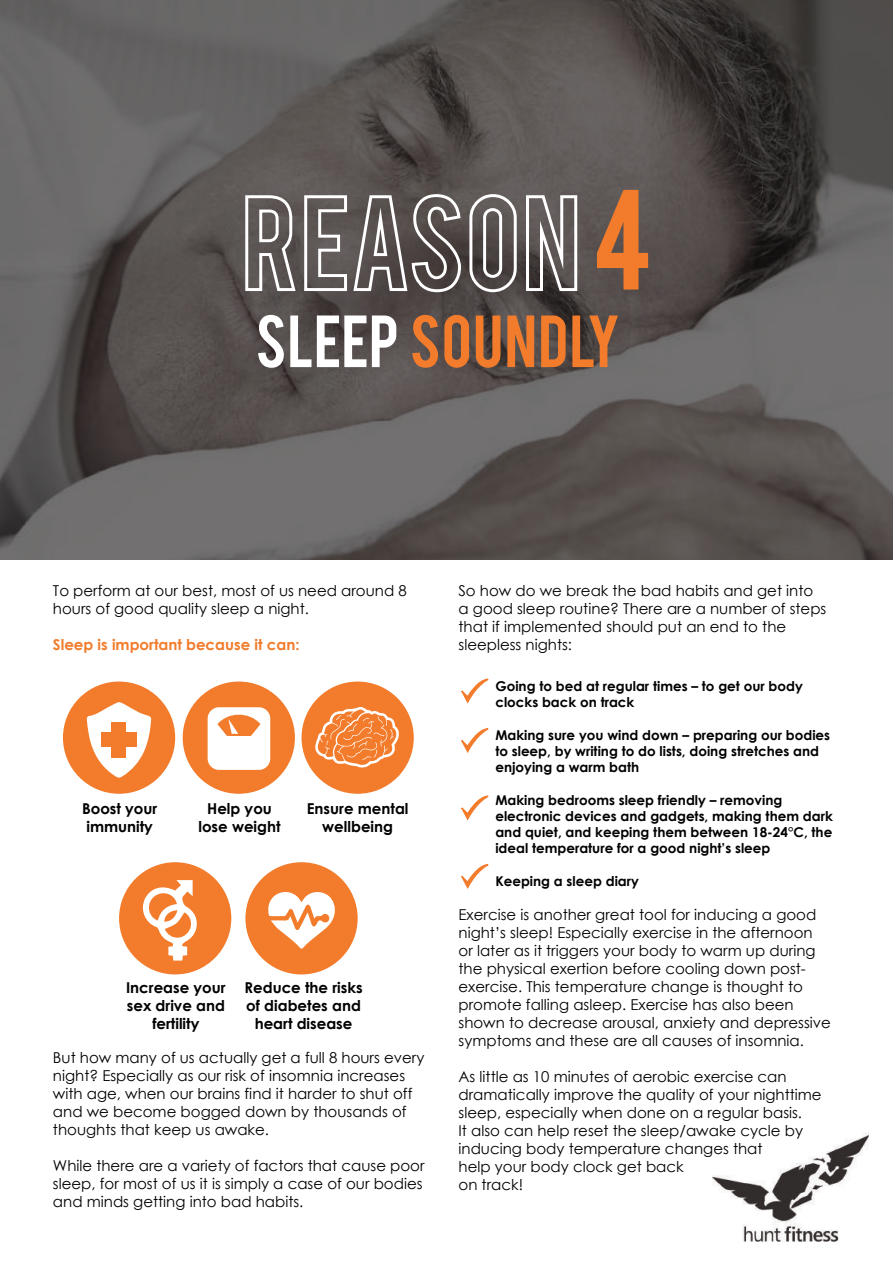
<style>
.page{position:relative;width:893px;height:1263px;background:#fff}
.page>*{position:absolute;margin:0;border:0;box-sizing:border-box;transform-origin:0 0}
.t1{font:111.9px "Bebas";color:#f27c2b}
.t2{font:57.9px "Bebas";letter-spacing:.02em;color:#f27c2b}
.t3{font:15px/18px "Century Gothic";color:#000}
.t4{font:700 15px/18px "Century Gothic";color:#000;text-align:center}
.t5{font:700 15px "Century Gothic";color:#f27c2b}
.t6{font:700 13.5px/16.2px "Century Gothic";color:#000}
.s1{color:#fff}
</style>
<div class="page">
<img style="left:712px;top:1133px;width:157px;height:109px">
<svg style="left:0;top:0;width:893px;height:559px;background:#5a5655"></svg>
<svg style="left:244px;top:194px;width:53px;height:98px"></svg>
<svg style="left:303px;top:0;width:159px;height:294px;background:#635e5c"></svg>
<svg style="left:468px;top:193px;width:50px;height:101px"></svg>
<svg style="left:524px;top:194px;width:55px;height:98px"></svg>
<div style="left:63px;top:681px;width:112px;height:113px;background:#f27c2b;border-radius:50%"></div>
<div style="left:183px;top:681px;width:112px;height:113px;background:#f27c2b;border-radius:50%"></div>
<div style="left:302px;top:681px;width:112px;height:113px;background:#f27c2b;border-radius:50%"></div>
<div style="left:119px;top:862px;width:112px;height:112px;background:#f27c2b;border-radius:50%"></div>
<div style="left:245px;top:862px;width:113px;height:112px;background:#f27c2b;border-radius:50%"></div>
<svg style="left:87px;top:702px;width:64px;height:76px"></svg>
<div style="left:112px;top:722px;width:14px;height:36px;background:#f27c2b"></div>
<div style="left:101px;top:732px;width:36px;height:14px;background:#f27c2b"></div>
<svg style="left:208px;top:707px;width:62px;height:63px"></svg>
<svg style="left:315px;top:707px;width:84px;height:60px"></svg>
<svg style="left:142px;top:880px;width:55px;height:80px"></svg>
<svg style="left:268px;top:892px;width:67px;height:57px"></svg>
<svg style="left:461px;top:679px;width:28px;height:25px"></svg>
<svg style="left:461px;top:729px;width:28px;height:24px"></svg>
<svg style="left:461px;top:796px;width:28px;height:25px"></svg>
<svg style="left:461px;top:865px;width:28px;height:24px"></svg>
<h1 class="t1" style="left:592px;top:158px;width:63px">4</h1>
<h2 class="t2" style="left:255px;top:299px;width:367px"><span class="s1">SLEEP</span> SOUNDLY</h2>
<p class="t3" style="left:53px;top:582px;width:355px">To perform at our best, most of us need around 8 hours of good quality sleep a night.</p>
<p class="t5" style="left:53px;top:635px;width:248px">Sleep is important because it can:</p>
<p class="t4" style="left:82px;top:799px;width:77px;text-align:left">Boost your immunity</p>
<p class="t4" style="left:198px;top:799px;width:84px">Help you lose weight</p>
<p class="t4" style="left:307px;top:799px;width:103px">Ensure mental wellbeing</p>
<p class="t4" style="left:126px;top:978px;width:101px">Increase your sex drive and fertility</p>
<p class="t4" style="left:244px;top:978px;width:120px">Reduce the risks of diabetes and heart disease</p>
<p class="t3" style="left:53px;top:1049px;width:373px">But how many of us actually get a full 8 hours every night? Especially as our risk of insomnia increases with age, when our brains find it harder to shut off and we become bogged down by thousands of thoughts that keep us awake.</p>
<p class="t3" style="left:53px;top:1157px;width:373px">While there are a variety of factors that cause poor sleep, for most of us it is simply a case of our bodies and minds getting into bad habits.</p>
<p class="t3" style="left:458px;top:582px;width:369px">So how do we break the bad habits and get into a good sleep routine? There are a number of steps that if implemented should put an end to the sleepless nights:</p>
<p class="t6" style="left:495px;top:678px;width:309px">Going to bed at regular times – to get our body clocks back on track</p>
<p class="t6" style="left:495px;top:726px;width:336px">Making sure you wind down – preparing our bodies to sleep, by writing to do lists, doing stretches and enjoying a warm bath</p>
<p class="t6" style="left:495px;top:791px;width:339px">Making bedrooms sleep friendly – removing electronic devices and gadgets, making them dark and quiet, and keeping them between 18-24°C, the ideal temperature for a good night’s sleep</p>
<p class="t6" style="left:495px;top:872px;width:145px">Keeping a sleep diary</p>
<p class="t3" style="left:458px;top:906px;width:374px">Exercise is another great tool for inducing a good night’s sleep! Especially exercise in the afternoon<br>or later as it triggers your body to warm up during the physical exertion before cooling down post&shy;exercise. This temperature change is thought to promote falling asleep. Exercise has also been shown to decrease arousal, anxiety and depressive symptoms and these are all causes of insomnia.</p>
<p class="t3" style="left:458px;top:1068px;width:365px">As little as 10 minutes of aerobic exercise can dramatically improve the quality of your nighttime sleep, especially when done on a regular basis.<br>It also can help reset the sleep/awake cycle by inducing body temperature changes that<br>help your body clock get back<br>on track!</p>
</div>
